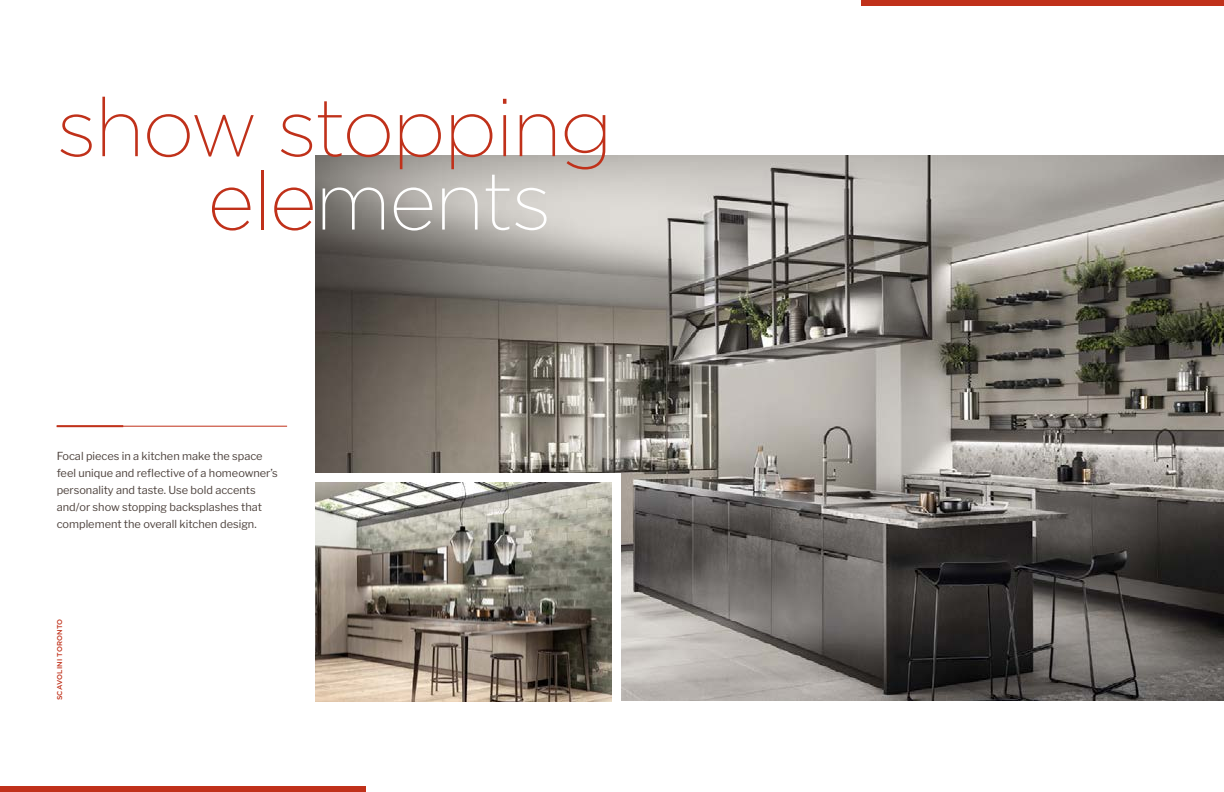
<style>
.page{position:relative;width:1224px;height:792px;background:#fff}
.page>*{position:absolute;margin:0;border:0;box-sizing:border-box;transform-origin:0 0}
.t1{font:200 81.5px/73.4px "Gotham";letter-spacing:-.025em;color:#c0311a}
.t2{font:11px/17px "Libre Franklin";color:#4d423d}
.t3{font:500 7px "Gotham";letter-spacing:.02em;color:#c0311a}
.s1{color:#fff}
</style>
<div class="page">
<img style="left:316px;top:156px;width:908px;height:544px">
<hr style="left:57px;top:426px;width:230px;height:1px;background:#c0311a">
<hr style="left:57px;top:425px;width:66px;height:2px;background:#c0311a">
<div style="left:315px;top:473px;width:306px;height:244px;background:#fff"></div>
<img style="left:316px;top:483px;width:296px;height:218px">
<div style="left:0;top:786px;width:366px;height:6px;background:#c0311a"></div>
<div style="left:862px;top:0;width:362px;height:6px;background:#c0311a"></div>
<h1 class="t1" style="left:207px;top:88px;width:407px;text-indent:-151px">show stopping ele<span class="s1">ments</span></h1>
<p class="t2" style="left:57px;top:447px;width:223px">Focal pieces in a kitchen make the space feel unique and reflective of a homeowner’s personality and taste. Use bold accents and/or show stopping backsplashes that complement the overall kitchen design.</p>
<p class="t3" style="left:55px;top:700px;width:83px;rotate:-90deg">SCAVOLINI TORONTO</p>
</div>
